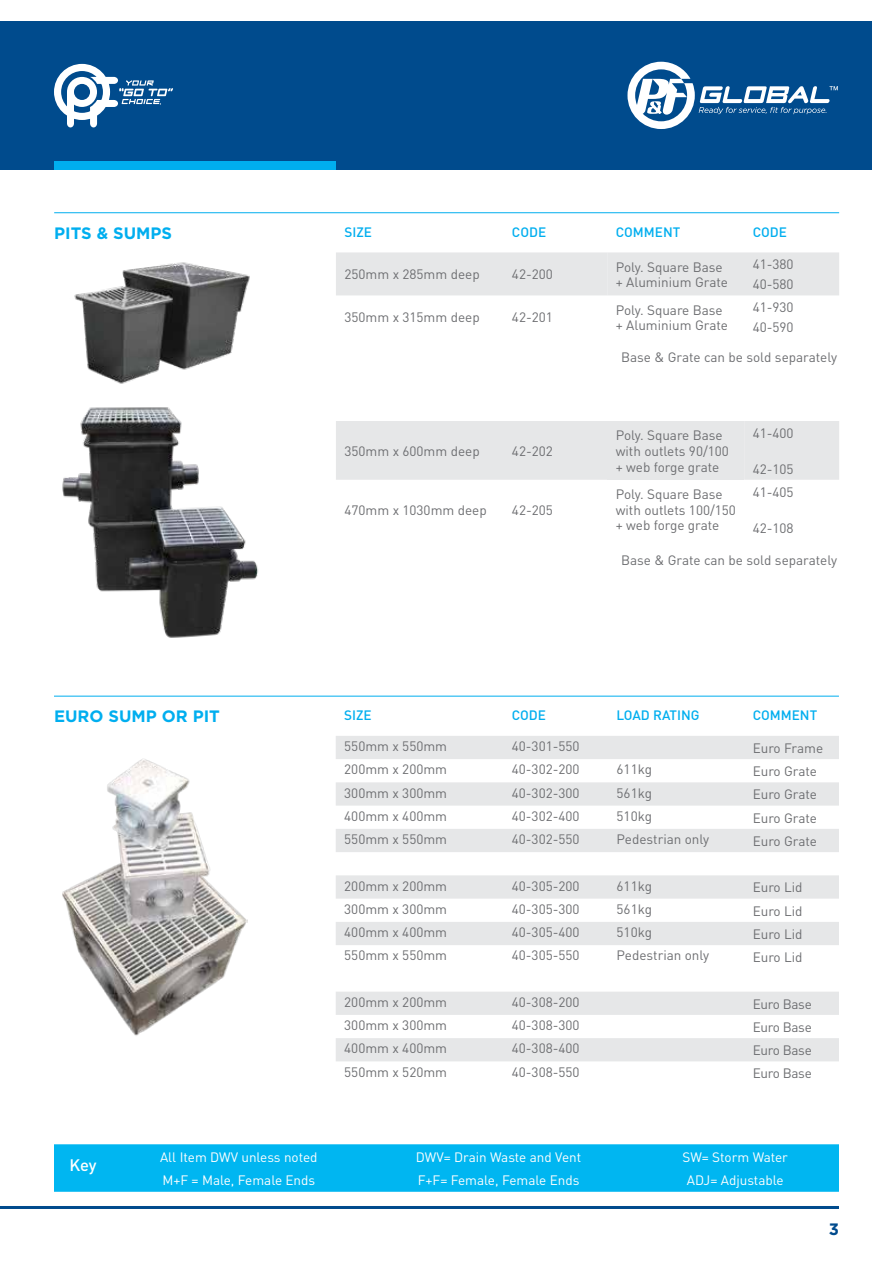
<style>
.page{position:relative;width:893px;height:1263px;background:#fff}
.page>*{position:absolute;margin:0;border:0;box-sizing:border-box;transform-origin:0 0}
.t1{font:700 16.5px "Gotham";color:#00aeef}
.t2{font:500 16.5px "DIN";color:#fff}
.t3{font:700 16.5px "Gotham";color:#004b8d}
.t4{font:13.5px/15.8px "DIN";color:#6d6e71}
.t5{font:13.5px "DIN";color:#fff}
.t6{font:500 13.5px "DIN";color:#00aeef}
.t7{font:13.5px "DIN";letter-spacing:-.02em;color:#6d6e71}
</style>
<div class="page">
<div style="left:54px;top:1144px;width:785px;height:48px;background:#00b6f1"></div>
<hr style="left:0;top:1206px;width:839px;height:3px;background:#004b8d">
<div style="left:0;top:21px;width:872px;height:149px;background:#004b8d"></div>
<div style="left:54px;top:162px;width:281px;height:8px;background:#00aeef"></div>
<svg style="left:627px;top:62px;width:211px;height:67px"></svg>
<svg style="left:54px;top:64px;width:119px;height:63px"></svg>
<div style="left:336px;top:252px;width:503px;height:43px;background:#e6e7e8"></div>
<hr style="left:54px;top:212px;width:785px;height:1px;background:#00aeef">
<div style="left:336px;top:421px;width:503px;height:59px;background:#e6e7e8"></div>
<div style="left:607px;top:421px;width:137px;height:59px;background:#e6e7e8"></div>
<svg style="left:336px;top:736px;width:503px;height:116px;fill:#e6e7e8"></svg>
<svg style="left:336px;top:875px;width:503px;height:186px"></svg>
<hr style="left:54px;top:696px;width:785px;height:1px;background:#00aeef">
<img style="left:62px;top:758px;width:185px;height:278px">
<img style="left:62px;top:407px;width:196px;height:231px">
<img style="left:74px;top:262px;width:176px;height:122px">
<p class="t1" style="left:54px;top:222px;width:119px">PITS &amp; SUMPS</p>
<p class="t6" style="left:344px;top:223px;width:29px">SIZE</p>
<p class="t6" style="left:512px;top:223px;width:36px">CODE</p>
<p class="t6" style="left:616px;top:223px;width:66px">COMMENT</p>
<p class="t6" style="left:753px;top:223px;width:36px">CODE</p>
<p class="t4" style="left:344px;top:266px;width:137px">250mm x 285mm deep</p>
<p class="t4" style="left:512px;top:266px;width:42px">42-200</p>
<p class="t4" style="left:616px;top:259px;width:114px">Poly. Square Base + Aluminium Grate</p>
<p class="t4" style="left:753px;top:254px;width:42px;line-height:20px">41-380<br>40-580</p>
<p class="t4" style="left:344px;top:309px;width:137px">350mm x 315mm deep</p>
<p class="t4" style="left:512px;top:309px;width:42px">42-201</p>
<p class="t4" style="left:616px;top:302px;width:114px">Poly. Square Base + Aluminium Grate</p>
<p class="t4" style="left:753px;top:297px;width:42px;line-height:20px">41-930<br>40-590</p>
<p class="t4" style="left:344px;top:443px;width:137px">350mm x 600mm deep</p>
<p class="t4" style="left:512px;top:443px;width:42px">42-202</p>
<p class="t4" style="left:344px;top:502px;width:144px">470mm x 1030mm deep</p>
<p class="t4" style="left:512px;top:502px;width:42px">42-205</p>
<p class="t4" style="left:621px;top:349px;width:218px">Base &amp; Grate can be sold separately</p>
<p class="t4" style="left:616px;top:427px;width:115px">Poly. Square Base with outlets 90/100 + web forge grate</p>
<p class="t4" style="left:753px;top:425px;width:42px">41-400</p>
<p class="t4" style="left:753px;top:461px;width:42px">42-105</p>
<p class="t4" style="left:616px;top:486px;width:122px">Poly. Square Base with outlets 100/150 + web forge grate</p>
<p class="t4" style="left:753px;top:484px;width:42px">41-405</p>
<p class="t4" style="left:753px;top:519px;width:42px">42-108</p>
<p class="t4" style="left:621px;top:552px;width:218px">Base &amp; Grate can be sold separately</p>
<p class="t1" style="left:54px;top:705px;width:167px">EURO SUMP OR PIT</p>
<p class="t6" style="left:344px;top:706px;width:29px">SIZE</p>
<p class="t6" style="left:512px;top:706px;width:36px">CODE</p>
<p class="t6" style="left:617px;top:706px;width:85px">LOAD RATING</p>
<p class="t6" style="left:753px;top:706px;width:66px">COMMENT</p>
<p class="t4" style="left:344px;top:738px;width:104px">550mm x 550mm</p>
<p class="t4" style="left:512px;top:738px;width:69px">40-301-550</p>
<p class="t4" style="left:753px;top:740px;width:72px">Euro Frame</p>
<p class="t4" style="left:344px;top:761px;width:104px">200mm x 200mm</p>
<p class="t4" style="left:512px;top:761px;width:69px">40-302-200</p>
<p class="t4" style="left:617px;top:761px;width:37px">611kg</p>
<p class="t4" style="left:753px;top:763px;width:66px">Euro Grate</p>
<p class="t4" style="left:344px;top:784px;width:104px">300mm x 300mm</p>
<p class="t4" style="left:512px;top:784px;width:69px">40-302-300</p>
<p class="t4" style="left:617px;top:784px;width:37px">561kg</p>
<p class="t4" style="left:753px;top:786px;width:66px">Euro Grate</p>
<p class="t4" style="left:344px;top:808px;width:104px">400mm x 400mm</p>
<p class="t4" style="left:512px;top:808px;width:69px">40-302-400</p>
<p class="t4" style="left:617px;top:808px;width:37px">510kg</p>
<p class="t4" style="left:753px;top:809px;width:66px">Euro Grate</p>
<p class="t4" style="left:344px;top:831px;width:104px">550mm x 550mm</p>
<p class="t4" style="left:512px;top:831px;width:69px">40-302-550</p>
<p class="t4" style="left:617px;top:831px;width:94px">Pedestrian only</p>
<p class="t4" style="left:753px;top:833px;width:66px">Euro Grate</p>
<p class="t4" style="left:344px;top:877px;width:104px">200mm x 200mm</p>
<p class="t4" style="left:512px;top:877px;width:69px">40-305-200</p>
<p class="t4" style="left:617px;top:877px;width:37px">611kg</p>
<p class="t4" style="left:753px;top:879px;width:51px">Euro Lid</p>
<p class="t4" style="left:344px;top:901px;width:104px">300mm x 300mm</p>
<p class="t4" style="left:512px;top:901px;width:69px">40-305-300</p>
<p class="t4" style="left:617px;top:901px;width:37px">561kg</p>
<p class="t4" style="left:753px;top:902px;width:51px">Euro Lid</p>
<p class="t4" style="left:344px;top:924px;width:104px">400mm x 400mm</p>
<p class="t4" style="left:512px;top:924px;width:69px">40-305-400</p>
<p class="t4" style="left:617px;top:924px;width:37px">510kg</p>
<p class="t4" style="left:753px;top:926px;width:51px">Euro Lid</p>
<p class="t4" style="left:344px;top:947px;width:104px">550mm x 550mm</p>
<p class="t4" style="left:512px;top:947px;width:69px">40-305-550</p>
<p class="t4" style="left:617px;top:947px;width:94px">Pedestrian only</p>
<p class="t4" style="left:753px;top:949px;width:51px">Euro Lid</p>
<p class="t4" style="left:344px;top:994px;width:104px">200mm x 200mm</p>
<p class="t4" style="left:512px;top:994px;width:69px">40-308-200</p>
<p class="t7" style="left:753px;top:995px;width:61px">Euro Base</p>
<p class="t4" style="left:344px;top:1017px;width:104px">300mm x 300mm</p>
<p class="t4" style="left:512px;top:1017px;width:69px">40-308-300</p>
<p class="t7" style="left:753px;top:1018px;width:61px">Euro Base</p>
<p class="t4" style="left:344px;top:1040px;width:104px">400mm x 400mm</p>
<p class="t4" style="left:512px;top:1040px;width:69px">40-308-400</p>
<p class="t7" style="left:753px;top:1042px;width:61px">Euro Base</p>
<p class="t4" style="left:344px;top:1063px;width:104px">550mm x 520mm</p>
<p class="t4" style="left:512px;top:1063px;width:69px">40-308-550</p>
<p class="t7" style="left:753px;top:1065px;width:61px">Euro Base</p>
<p class="t2" style="left:69px;top:1154px;width:29px">Key</p>
<p class="t5" style="left:160px;top:1148px;width:159px">All Item DWV unless noted</p>
<p class="t5" style="left:416px;top:1148px;width:167px">DWV= Drain Waste and Vent</p>
<p class="t5" style="left:682px;top:1148px;width:107px">SW= Storm Water</p>
<p class="t5" style="left:162px;top:1172px;width:154px">M+F = Male, Female Ends</p>
<p class="t5" style="left:418px;top:1172px;width:163px">F+F= Female, Female Ends</p>
<p class="t5" style="left:687px;top:1172px;width:98px">ADJ= Adjustable</p>
<p class="t3" style="left:829px;top:1218px;width:12px">3</p>
</div>
